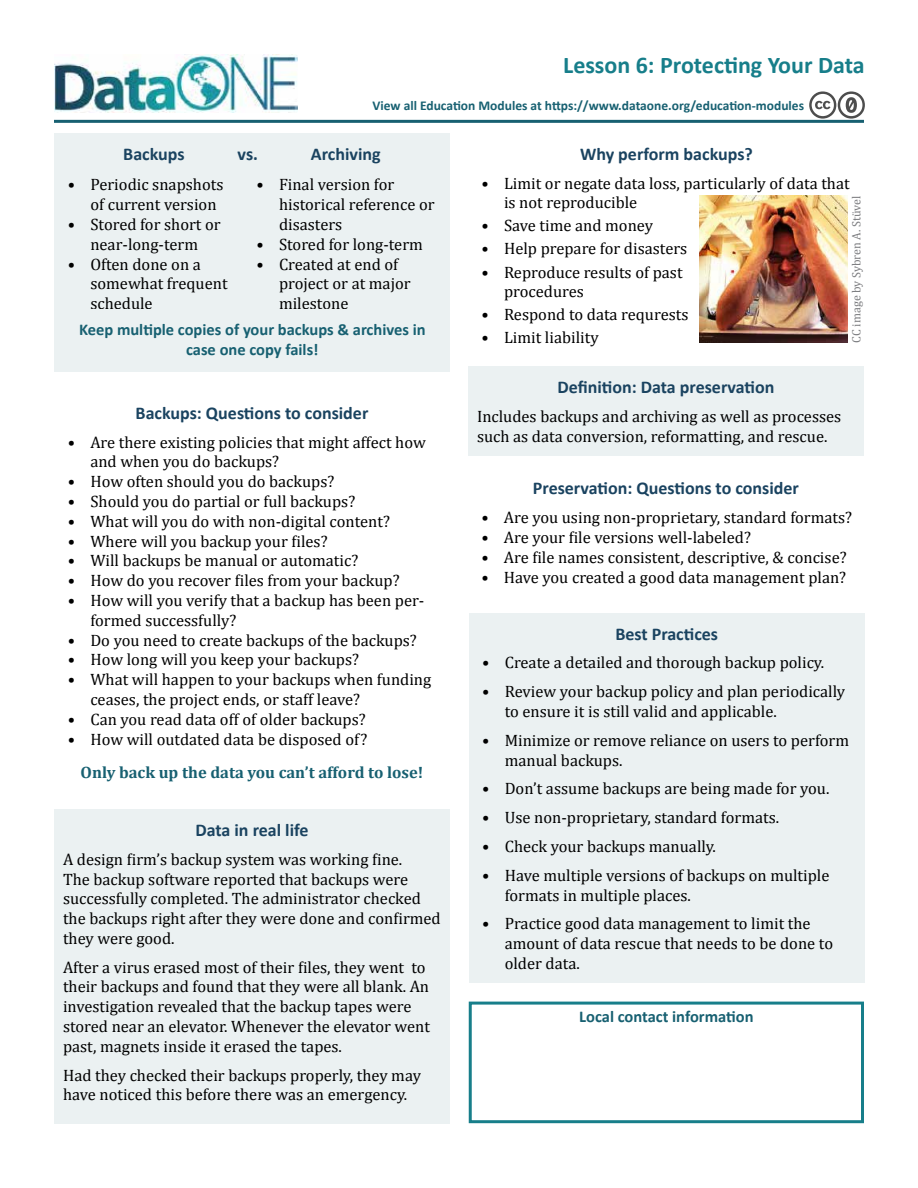
<style>
.page{position:relative;width:918px;height:1188px;background:#fff}
.page>*{position:absolute;margin:0;border:0;box-sizing:border-box;transform-origin:0 0}
.t1{font:700 24px "Calibri";color:#177e8a}
.t2{font:700 18px "Calibri";color:#1a4360}
.t3{font:16.5px/19.8px "Cambria";color:#000}
.t4{font:700 16.5px/19.8px "Calibri";color:#176071;text-align:center}
.t5{font:700 16.5px "Cambria";color:#176071}
.t6{font:700 13.5px "Calibri";color:#176071}
.t7{font:12px "Cambria";letter-spacing:-.005em;color:#7b7c7f}
</style>
<div class="page">
<div style="left:54px;top:809px;width:396px;height:314px;background:#ebf1f2"></div>
<div style="left:469px;top:1002px;width:395px;height:121px;border:3px solid #177e8a"></div>
<img style="left:55px;top:55px;width:242px;height:57px">
<hr style="left:54px;top:120px;width:810px;height:3px;background:#176071">
<div style="left:468px;top:366px;width:396px;height:89px;background:#ebf1f2"></div>
<svg style="left:809px;top:91px;width:56px;height:28px"></svg>
<div style="left:54px;top:133px;width:396px;height:40px;background:#ebf1f2"></div>
<div style="left:54px;top:164px;width:396px;height:159px;background:#ebf1f2"></div>
<div style="left:55px;top:309px;width:395px;height:62px;background:#ebf1f2"></div>
<div style="left:469px;top:613px;width:396px;height:370px;background:#ebf1f2"></div>
<img style="left:700px;top:196px;width:148px;height:147px">
<h1 class="t1" style="left:563px;top:49px;width:303px">Lesson 6: Protecting Your Data</h1>
<p class="t6" style="left:373px;top:97px;width:433px">View all Education Modules at https://www.dataone.org/education-modules</p>
<p class="t2" style="left:123px;top:142px;width:63px">Backups</p>
<p class="t2" style="left:238px;top:142px;width:22px">vs.</p>
<p class="t2" style="left:311px;top:142px;width:71px">Archiving</p>
<p class="t3" style="left:90px;top:175px;width:135px;text-indent:-23px">• Periodic snapshots of current version</p>
<p class="t3" style="left:68px;top:214px;width:154px;text-align:center">• Stored for short or near-long-term</p>
<p class="t3" style="left:90px;top:254px;width:139px;text-indent:-23px">• Often done on a somewhat frequent schedule</p>
<p class="t3" style="left:279px;top:175px;width:157px;text-indent:-23px">• Final version for historical reference or disasters</p>
<p class="t3" style="left:257px;top:234px;width:168px">• Stored for long-term</p>
<p class="t3" style="left:279px;top:254px;width:133px;text-indent:-23px">• Created at end of project or at major milestone</p>
<p class="t4" style="left:79px;top:320px;width:348px">Keep multiple copies of your backups &amp; archives in case one copy fails!</p>
<p class="t2" style="left:136px;top:401px;width:234px">Backups: Questions to consider</p>
<p class="t3" style="left:90px;top:432px;width:337px;text-indent:-23px">• Are there existing policies that might affect how and when you do backups?</p>
<p class="t3" style="left:68px;top:472px;width:268px">• How often should you do backups?</p>
<p class="t3" style="left:68px;top:491px;width:289px">• Should you do partial or full backups?</p>
<p class="t3" style="left:68px;top:511px;width:324px">• What will you do with non-digital content?</p>
<p class="t3" style="left:68px;top:531px;width:261px">• Where will you backup your files?</p>
<p class="t3" style="left:68px;top:551px;width:292px">• Will backups be manual or automatic?</p>
<p class="t3" style="left:68px;top:571px;width:333px">• How do you recover files from your backup?</p>
<p class="t3" style="left:90px;top:590px;width:336px;text-indent:-22px">• How will you verify that a backup has been per&shy;formed successfully?</p>
<p class="t3" style="left:68px;top:630px;width:351px">• Do you need to create backups of the backups?</p>
<p class="t3" style="left:68px;top:650px;width:293px">• How long will you keep your backups?</p>
<p class="t3" style="left:90px;top:670px;width:342px;text-indent:-22px">• What will happen to your backups when funding ceases, the project ends, or staff leave?</p>
<p class="t3" style="left:68px;top:709px;width:299px">• Can you read data off of older backups?</p>
<p class="t3" style="left:68px;top:729px;width:301px">• How will outdated data be disposed of?</p>
<p class="t5" style="left:81px;top:761px;width:344px">Only back up the data you can’t afford to lose!</p>
<p class="t2" style="left:195px;top:818px;width:115px">Data in real life</p>
<p class="t3" style="left:63px;top:849px;width:379px">A design firm’s backup system was working fine.<br>The backup software reported that backups were successfully completed. The administrator checked the backups right after they were done and confirmed they were good.</p>
<p class="t3" style="left:63px;top:957px;width:369px">After a virus erased most of their files, they went to their backups and found that they were all blank. An investigation revealed that the backup tapes were stored near an elevator. Whenever the elevator went past, magnets inside it erased the tapes.</p>
<p class="t3" style="left:63px;top:1065px;width:360px">Had they checked their backups properly, they may have noticed this before there was an emergency.</p>
<p class="t2" style="left:580px;top:142px;width:174px">Why perform backups?</p>
<p class="t3" style="left:504px;top:173px;width:347px;text-indent:-23px">• Limit or negate data loss, particularly of data that is not reproducible</p>
<p class="t3" style="left:482px;top:216px;width:173px">• Save time and money</p>
<p class="t3" style="left:482px;top:239px;width:207px">• Help prepare for disasters</p>
<p class="t3" style="left:504px;top:262px;width:180px;text-indent:-23px">• Reproduce results of past procedures</p>
<p class="t3" style="left:482px;top:305px;width:209px">• Respond to data requrests</p>
<p class="t3" style="left:482px;top:328px;width:119px">• Limit liability</p>
<p class="t7" style="left:849px;top:343px;width:148px;rotate:-90deg">CC image by Sybren A. Stüvel</p>
<p class="t2" style="left:558px;top:376px;width:218px">Definition: Data preservation</p>
<p class="t3" style="left:477px;top:407px;width:366px">Includes backups and archiving as well as processes such as data conversion, reformatting, and rescue.</p>
<p class="t2" style="left:533px;top:477px;width:268px">Preservation: Questions to consider</p>
<p class="t3" style="left:481px;top:508px;width:372px">• Are you using non-proprietary, standard formats?</p>
<p class="t3" style="left:481px;top:527px;width:271px">• Are your file versions well-labeled?</p>
<p class="t3" style="left:481px;top:547px;width:367px">• Are file names consistent, descriptive, &amp; concise?</p>
<p class="t3" style="left:481px;top:567px;width:366px">• Have you created a good data management plan?</p>
<p class="t2" style="left:615px;top:622px;width:104px">Best Practices</p>
<p class="t3" style="left:482px;top:653px;width:344px">• Create a detailed and thorough backup policy.</p>
<p class="t3" style="left:505px;top:682px;width:342px;text-indent:-22px">• Review your backup policy and plan periodically to ensure it is still valid and applicable.</p>
<p class="t3" style="left:505px;top:730px;width:346px;text-indent:-22px">• Minimize or remove reliance on users to perform manual backups.</p>
<p class="t3" style="left:482px;top:779px;width:349px">• Don’t assume backups are being made for you.</p>
<p class="t3" style="left:482px;top:808px;width:298px">• Use non-proprietary, standard formats.</p>
<p class="t3" style="left:482px;top:836px;width:235px">• Check your backups manually.</p>
<p class="t3" style="left:505px;top:865px;width:326px;text-indent:-22px">• Have multiple versions of backups on multiple formats in multiple places.</p>
<p class="t3" style="left:505px;top:914px;width:330px;text-indent:-22px">• Practice good data management to limit the amount of data rescue that needs to be done to older data.</p>
<p class="t4" style="left:579px;top:1007px;width:176px">Local contact information</p>
</div>
